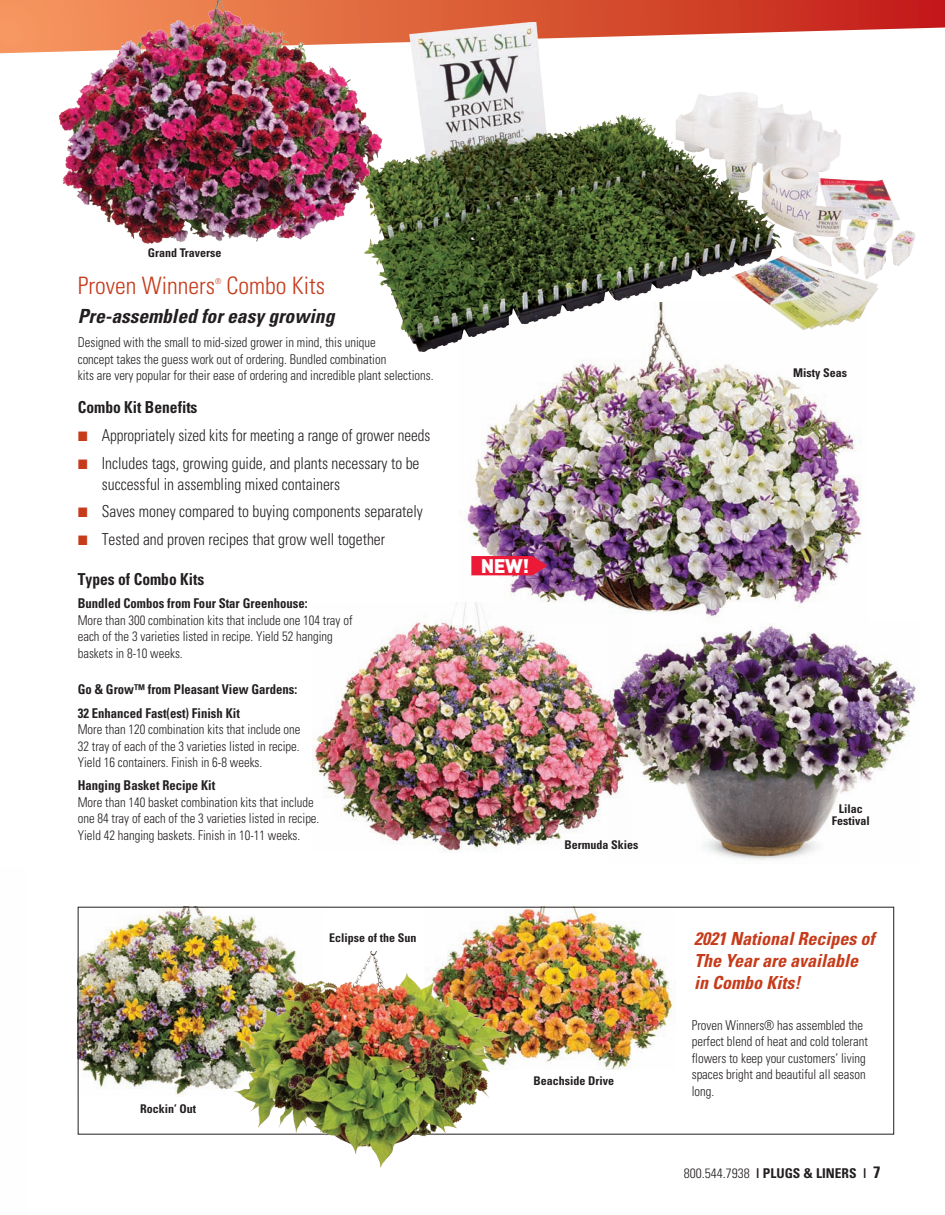
<style>
.page{position:relative;width:945px;height:1215px;background:#fff}
.page>*{position:absolute;margin:0;border:0;box-sizing:border-box;transform-origin:0 0}
.copy{font:300 condensed 24px "Univers";color:#c63b1a}
.copy-2{font:italic 700 condensed 19.5px "Univers";color:#231f20}
.t1{font:900 19.5px "DIN";color:#fff}
.t2{font:italic 700 condensed 18px/21.6px "Univers";color:#c63b1a}
.t3{font:300 condensed 16.5px/21px "Univers";color:#231f20;scale:.94 1}
.t4{font:300 condensed 16.5px "Univers";color:#231f20;scale:.91 1}
.t5{font:700 condensed 16.5px "Univers";color:#231f20;scale:.94 1}
.t6{font:300 condensed 13.5px/16.5px "Univers";color:#231f20;scale:.94 1}
.t7{font:700 condensed 13.5px "Univers";color:#231f20;scale:.94 1}
.t8{font:700 condensed 13.5px "Univers";color:#231f20}
.t9{font:700 condensed 12px "Univers";color:#231f20}
.copy-3{font:300 condensed 7.8px "Univers";color:#c63b1a}
.s1{font-family:"Proxima Nova";font-weight:400;font-stretch:normal;color:#c63b1a}
.s2{font-weight:700}
.s3{font-weight:300}
.s4{font-size:16.5px}
</style>
<div class="page">
<img style="left:448px;top:909px;width:228px;height:161px">
<img style="left:80px;top:909px;width:216px;height:187px">
<img style="left:630px;top:623px;width:286px;height:237px">
<img style="left:465px;top:355px;width:397px;height:265px">
<svg style="left:0;top:0;width:945px;height:53px;background:#d9573b"></svg>
<img style="left:364px;top:22px;width:558px;height:333px">
<img style="left:52px;top:0;width:343px;height:246px">
<img style="left:312px;top:602px;width:318px;height:249px">
<svg style="left:471px;top:556px;width:77px;height:19px"></svg>
<img style="left:230px;top:952px;width:286px;height:216px">
<p class="t9" style="left:148px;top:245px;width:75px">Grand Traverse</p>
<p class="copy" style="left:78px;top:272px;width:139px">Proven Winners</p>
<p class="copy-3" style="left:215px;top:276px;width:8px">®</p>
<p class="copy" style="left:227px;top:272px;width:100px">Combo Kits</p>
<p class="copy-2" style="left:78px;top:304px;width:258px">Pre-assembled for easy growing</p>
<p class="t6" style="left:78px;top:334px;width:380px">Designed with the small to mid-sized grower in mind, this unique<br>concept takes the guess work out of ordering. Bundled combination<br>kits are very popular for their ease of ordering and incredible plant selections.</p>
<p class="t5" style="left:78px;top:397px;width:129px">Combo Kit Benefits</p>
<p class="t4" style="left:78px;top:425px;width:389px"><span class="s1">■</span> Appropriately sized kits for meeting a range of grower needs</p>
<p class="t3" style="left:102px;top:452px;width:340px;text-indent:-24px"><span class="s1">■</span> Includes tags, growing guide, and plants necessary to be successful in assembling mixed containers</p>
<p class="t3" style="left:78px;top:501px;width:369px"><span class="s1">■</span> Saves money compared to buying components separately</p>
<p class="t3" style="left:78px;top:529px;width:328px"><span class="s1">■</span> Tested and proven recipes that grow well together</p>
<p class="t5" style="left:78px;top:569px;width:136px">Types of Combo Kits</p>
<p class="t6" style="left:78px;top:595px;width:294px"><span class="s2">Bundled Combos from Four Star Greenhouse:<br></span>More than 300 combination kits that include one 104 tray of each of the 3 varieties listed in recipe. Yield 52 hanging baskets in 8-10 weeks.</p>
<p class="t7" style="left:78px;top:681px;width:235px">Go &amp; Grow™ from Pleasant View Gardens:</p>
<p class="t6" style="left:78px;top:704px;width:238px"><span class="s2">32 Enhanced Fast(est) Finish Kit<br></span>More than 120 combination kits that include one 32 tray of each of the 3 varieties listed in recipe.<br>Yield 16 containers. Finish in 6-8 weeks.</p>
<p class="t6" style="left:78px;top:777px;width:259px"><span class="s2">Hanging Basket Recipe Kit<br></span>More than 140 basket combination kits that include one 84 tray of each of the 3 varieties listed in recipe.<br>Yield 42 hanging baskets. Finish in 10-11 weeks.</p>
<p class="t9" style="left:140px;top:1101px;width:58px">Rockin’ Out</p>
<p class="t9" style="left:329px;top:931px;width:89px">Eclipse of the Sun</p>
<p class="t1" style="left:481px;top:553px;width:50px">NEW!</p>
<p class="t9" style="left:793px;top:366px;width:55px">Misty Seas</p>
<p class="t9" style="left:564px;top:838px;width:75px">Bermuda Skies</p>
<p class="t9" style="left:533px;top:1073px;width:82px">Beachside Drive</p>
<p class="t9" style="left:839px;top:802px;width:25px">Lilac</p>
<p class="t9" style="left:832px;top:814px;width:39px">Festival</p>
<p class="t2" style="left:694px;top:928px;width:182px">2021 National Recipes of<br>The Year are available in Combo Kits!</p>
<p class="t6" style="left:692px;top:1017px;width:189px">Proven Winners® has assembled the perfect blend of heat and cold tolerant flowers to keep your customers’ living spaces bright and beautiful all season long.</p>
<p class="t8" style="left:684px;top:1164px;width:198px"><span class="s3">800.544.7938</span> | PLUGS &amp; LINERS | <span class="s4">7</span></p>
</div>
